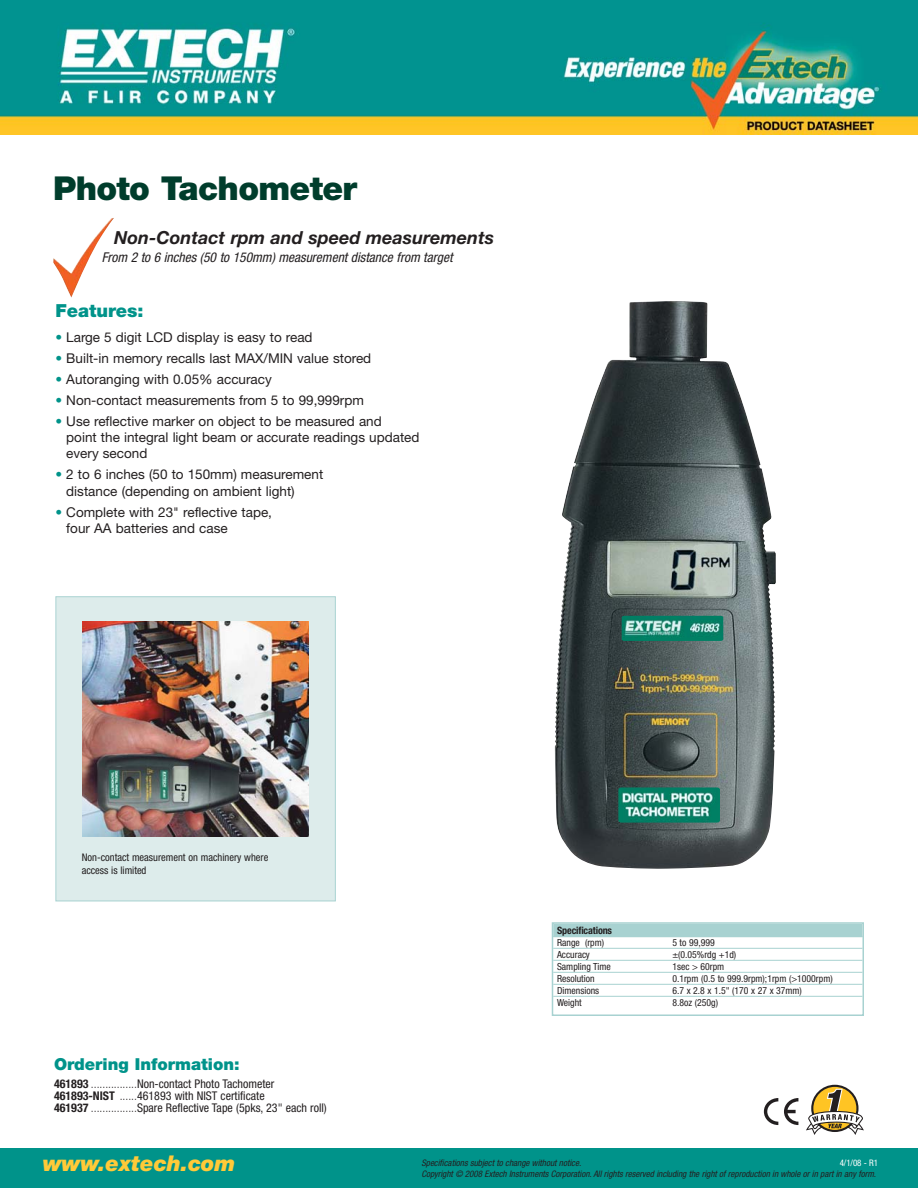
<style>
.page{position:relative;width:918px;height:1188px;background:#fff}
.page>*{position:absolute;margin:0;border:0;box-sizing:border-box;transform-origin:0 0}
.t1{font:900 33px "Helvetica Neue LT";letter-spacing:-.02em;color:#003d2c}
.t2{font:italic 900 21.75px "Helvetica Neue LT";color:#ffca38}
.t3{font:italic 700 18px "Helvetica Neue LT";color:#231f20}
.t4{font:900 18px "Helvetica Neue LT";color:#00938a}
.t5{font:900 16.5px "Helvetica Neue LT";color:#00938a}
.t6{font:13.5px/16.2px "Helvetica Neue LT";color:#231f20}
.t7{font:italic condensed 13.5px "Helvetica Neue LT";color:#231f20}
.t8{font:condensed 12px/12px "Helvetica Neue LT";color:#231f20}
.t9{font:condensed 10.5px/12.6px "Helvetica Neue LT";color:#231f20}
.t10{font:700 condensed 10.2px "Helvetica Neue LT";letter-spacing:-.015em;color:#231f20}
.t11{font:condensed 9.75px "Helvetica Neue LT";color:#231f20}
.t12{font:italic condensed 9px "Helvetica Neue LT";color:#231f20}
.t13{font:condensed 9px "Helvetica Neue LT";color:#fff}
.s1{color:#00938a}
.s2{font-weight:700}
.s3{font-weight:300}
</style>
<div class="page">
<div style="left:0;top:1148px;width:918px;height:40px;background:#00938a"></div>
<img style="left:53px;top:218px;width:61px;height:80px">
<svg style="left:806px;top:1085px;width:58px;height:50px"></svg>
<svg style="left:764px;top:1098px;width:14px;height:27px"></svg>
<svg style="left:784px;top:1098px;width:14px;height:27px"></svg>
<img style="left:555px;top:301px;width:221px;height:568px">
<img style="left:622px;top:616px;width:101px;height:25px">
<img style="left:618px;top:787px;width:102px;height:36px">
<div style="left:552px;top:922px;width:312px;height:94px;border:2px solid #a8d2d1"></div>
<div style="left:553px;top:924px;width:310px;height:13px;background:#a8d2d1"></div>
<hr style="left:553px;top:948px;width:310px;height:1px;background:#a8d2d1">
<hr style="left:553px;top:960px;width:310px;height:1px;background:#a8d2d1">
<hr style="left:553px;top:972px;width:310px;height:1px;background:#a8d2d1">
<hr style="left:553px;top:984px;width:310px;height:1px;background:#a8d2d1">
<hr style="left:553px;top:996px;width:310px;height:1px;background:#a8d2d1">
<img style="left:0;top:0;width:918px;height:135px">
<div style="left:56px;top:597px;width:279px;height:304px;background:#ddeceb"></div>
<div style="left:56px;top:596px;width:280px;height:305px;border:1px solid #a8d2d1"></div>
<img style="left:83px;top:621px;width:225px;height:215px">
<h1 class="t1" style="left:53px;top:176px;width:306px">Photo Tachometer</h1>
<h3 class="t3" style="left:114px;top:231px;width:381px">Non-Contact rpm and speed measurements</h3>
<p class="t7" style="left:102px;top:252px;width:352px">From 2 to 6 inches (50 to 150mm) measurement distance from target</p>
<h3 class="t4" style="left:55px;top:304px;width:90px">Features:</h3>
<p class="t6" style="left:55px;top:330px;width:259px"><span class="s1">•</span> Large 5 digit LCD display is easy to read</p>
<p class="t6" style="left:55px;top:351px;width:317px"><span class="s1">•</span> Built-in memory recalls last MAX/MIN value stored</p>
<p class="t6" style="left:55px;top:372px;width:218px"><span class="s1">•</span> Autoranging with 0.05% accuracy</p>
<p class="t6" style="left:55px;top:393px;width:310px"><span class="s1">•</span> Non-contact measurements from 5 to 99,999rpm</p>
<p class="t6" style="left:66px;top:414px;width:355px;text-indent:-11px"><span class="s1">•</span> Use reflective marker on object to be measured and<br>point the integral light beam or accurate readings updated every second</p>
<p class="t6" style="left:66px;top:468px;width:258px;text-indent:-11px"><span class="s1">•</span> 2 to 6 inches (50 to 150mm) measurement distance (depending on ambient light)</p>
<p class="t6" style="left:66px;top:505px;width:207px;text-indent:-11px"><span class="s1">•</span> Complete with 23" reflective tape, four AA batteries and case</p>
<p class="t9" style="left:82px;top:852px;width:188px">Non-contact measurement on machinery where access is limited</p>
<p class="t5" style="left:54px;top:1059px;width:187px">Ordering Information:</p>
<p class="t8" style="left:54px;top:1079px;width:274px"><span class="s2">461893</span> <span class="s3">................</span>Non-contact Photo Tachometer<br><span class="s2">461893-NIST</span> <span class="s3">......</span>461893 with NIST certificate<br><span class="s2">461937</span> <span class="s3">................</span>Spare Reflective Tape (5pks, 23" each roll)</p>
<h2 class="t2" style="left:43px;top:1156px;width:194px">www.extech.com</h2>
<p class="t10" style="left:557px;top:927px;width:57px">Specifications</p>
<p class="t11" style="left:557px;top:939px;width:49px">Range (rpm)</p>
<p class="t11" style="left:672px;top:939px;width:44px">5 to 99,999</p>
<p class="t11" style="left:557px;top:951px;width:34px">Accuracy</p>
<p class="t11" style="left:672px;top:951px;width:65px">±(0.05%rdg +1d)</p>
<p class="t11" style="left:557px;top:963px;width:55px">Sampling Time</p>
<p class="t11" style="left:672px;top:963px;width:53px">1sec &gt; 60rpm</p>
<p class="t11" style="left:557px;top:975px;width:39px">Resolution</p>
<p class="t11" style="left:672px;top:975px;width:162px">0.1rpm (0.5 to 999.9rpm);1rpm (&gt;1000rpm)</p>
<p class="t11" style="left:557px;top:987px;width:44px">Dimensions</p>
<p class="t11" style="left:672px;top:987px;width:131px">6.7 x 2.8 x 1.5" (170 x 27 x 37mm)</p>
<p class="t11" style="left:557px;top:999px;width:26px">Weight</p>
<p class="t11" style="left:672px;top:999px;width:47px">8.8oz (250g)</p>
<p class="t12" style="left:421px;top:1160px;width:161px">Specifications subject to change without notice.</p>
<p class="t13" style="left:840px;top:1160px;width:40px">4/1/08 - R1</p>
<p class="t12" style="left:421px;top:1171px;width:456px">Copyright © 2008 Extech Instruments Corporation. All rights reserved including the right of reproduction in whole or in part in any form.</p>
</div>
